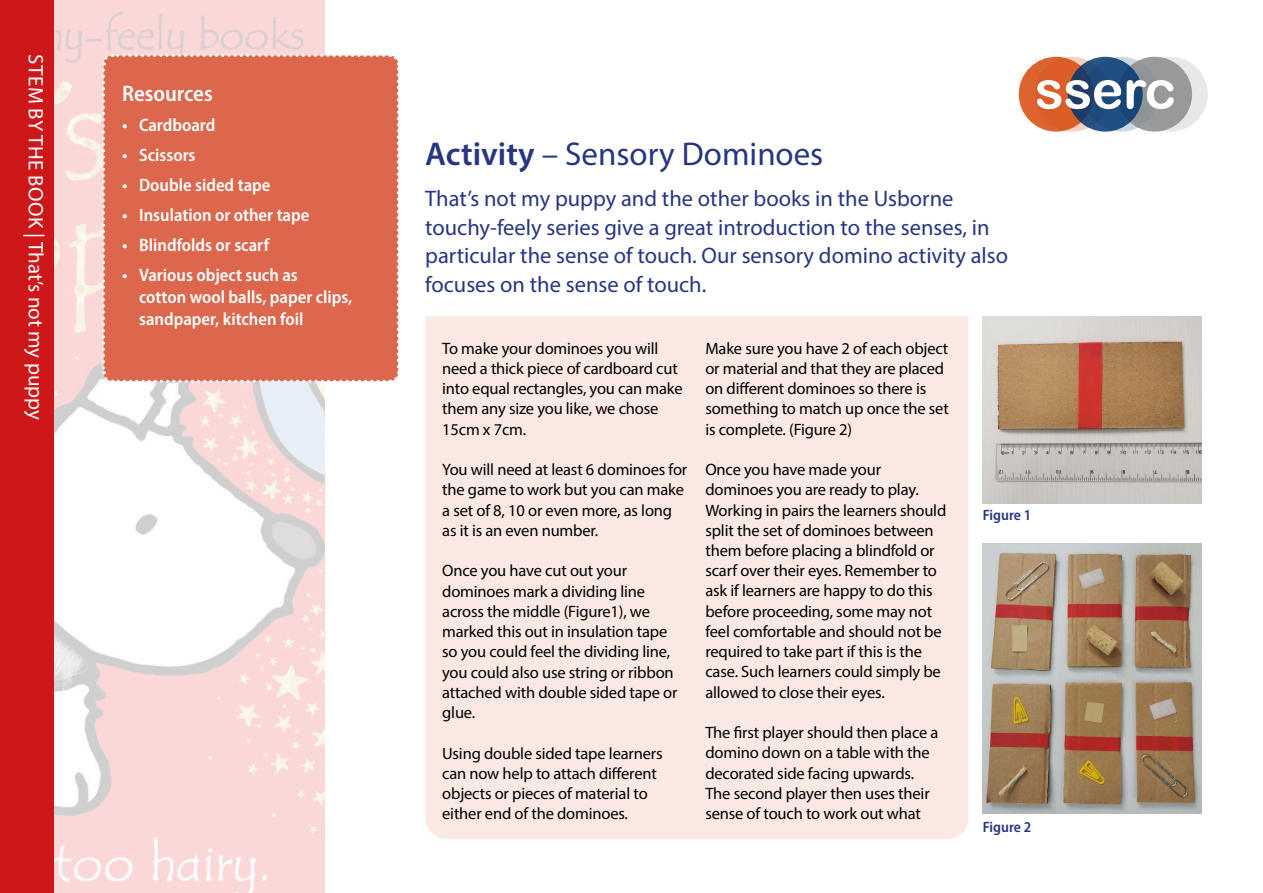
<style>
.page{position:relative;width:1263px;height:893px;background:#fff}
.page>*{position:absolute;margin:0;border:0;box-sizing:border-box;transform-origin:0 0}
.t1{font:33px "Myriad Pro";color:#283583}
.t2{font:22.5px/28.5px "Myriad Pro";color:#283583}
.t3{font:600 semi-condensed 22.5px "Myriad Pro";color:#fff}
.t4{font:21px "Myriad Pro";color:#fff}
.t5{font:600 semi-condensed 18px/21.6px "Myriad Pro";color:#fff}
.t6{font:16.5px/20.2px "Myriad Pro";letter-spacing:-.01em;color:#000}
.t7{font:600 semi-condensed 15px "Myriad Pro";color:#283583}
.s1{font-weight:600}
</style>
<div class="page">
<div style="left:0;top:0;width:54px;height:893px;background:#cd1719"></div>
<svg style="left:1084px;top:57px;width:75px;height:75px"></svg>
<div style="left:1133px;top:57px;width:75px;height:75px;background:#e7e8e8;border-radius:50%"></div>
<div style="left:1019px;top:57px;width:74px;height:75px;background:#dd6431;border-radius:50%"></div>
<svg style="left:1035px;top:57px;width:74px;height:75px"></svg>
<div style="left:1117px;top:57px;width:75px;height:75px;background:#97999a;border-radius:50%"></div>
<svg style="left:1068px;top:57px;width:75px;height:75px;background:#224c7b"></svg>
<svg style="left:1037px;top:80px;width:137px;height:29px"></svg>
<img style="left:54px;top:0;width:271px;height:893px">
<div style="left:425px;top:316px;width:543px;height:523px;background:#fae9e2"></div>
<div style="left:100px;top:52px;width:299px;height:332px;background:#dc674c"></div>
<img style="left:983px;top:316px;width:218px;height:187px">
<img style="left:983px;top:543px;width:218px;height:270px">
<p class="t4" style="left:49px;top:54px;width:367px;rotate:90deg">STEM BY THE BOOK | That’s not my puppy</p>
<h2 class="t3" style="left:122px;top:79px;width:92px">Resources</h2>
<p class="t5" style="left:122px;top:114px;width:95px">• Cardboard</p>
<p class="t5" style="left:122px;top:144px;width:75px">• Scissors</p>
<p class="t5" style="left:122px;top:174px;width:150px">• Double sided tape</p>
<p class="t5" style="left:122px;top:204px;width:189px">• Insulation or other tape</p>
<p class="t5" style="left:122px;top:234px;width:149px">• Blindfolds or scarf</p>
<p class="t5" style="left:139px;top:264px;width:215px;text-indent:-17px">• Various object such as<br>cotton wool balls, paper clips, sandpaper, kitchen foil</p>
<h1 class="t1" style="left:425px;top:134px;width:400px"><span class="s1">Activity</span> – Sensory Dominoes</h1>
<h2 class="t2" style="left:425px;top:184px;width:584px">That’s not my puppy and the other books in the Usborne touchy-feely series give a great introduction to the senses, in particular the sense of touch. Our sensory domino activity also focuses on the sense of touch.</h2>
<p class="t6" style="left:442px;top:338px;width:242px">To make your dominoes you will need a thick piece of cardboard cut into equal rectangles, you can make them any size you like, we chose<br>15cm x 7cm.</p>
<p class="t6" style="left:442px;top:459px;width:247px">You will need at least 6 dominoes for the game to work but you can make a set of 8, 10 or even more, as long as it is an even number.</p>
<p class="t6" style="left:442px;top:560px;width:237px">Once you have cut out your dominoes mark a dividing line across the middle (Figure1), we marked this out in insulation tape so you could feel the dividing line, you could also use string or ribbon attached with double sided tape or glue.</p>
<p class="t6" style="left:442px;top:743px;width:222px">Using double sided tape learners can now help to attach different objects or pieces of material to either end of the dominoes.</p>
<p class="t6" style="left:705px;top:338px;width:245px">Make sure you have 2 of each object or material and that they are placed on different dominoes so there is something to match up once the set is complete. (Figure 2)</p>
<p class="t6" style="left:705px;top:459px;width:242px">Once you have made your dominoes you are ready to play.<br>Working in pairs the learners should split the set of dominoes between them before placing a blindfold or scarf over their eyes. Remember to ask if learners are happy to do this before proceeding, some may not feel comfortable and should not be required to take part if this is the case. Such learners could simply be allowed to close their eyes.</p>
<p class="t6" style="left:705px;top:722px;width:235px">The first player should then place a domino down on a table with the decorated side facing upwards.<br>The second player then uses their sense of touch to work out what</p>
<p class="t7" style="left:983px;top:506px;width:50px">Figure 1</p>
<p class="t7" style="left:983px;top:818px;width:50px">Figure 2</p>
</div>
